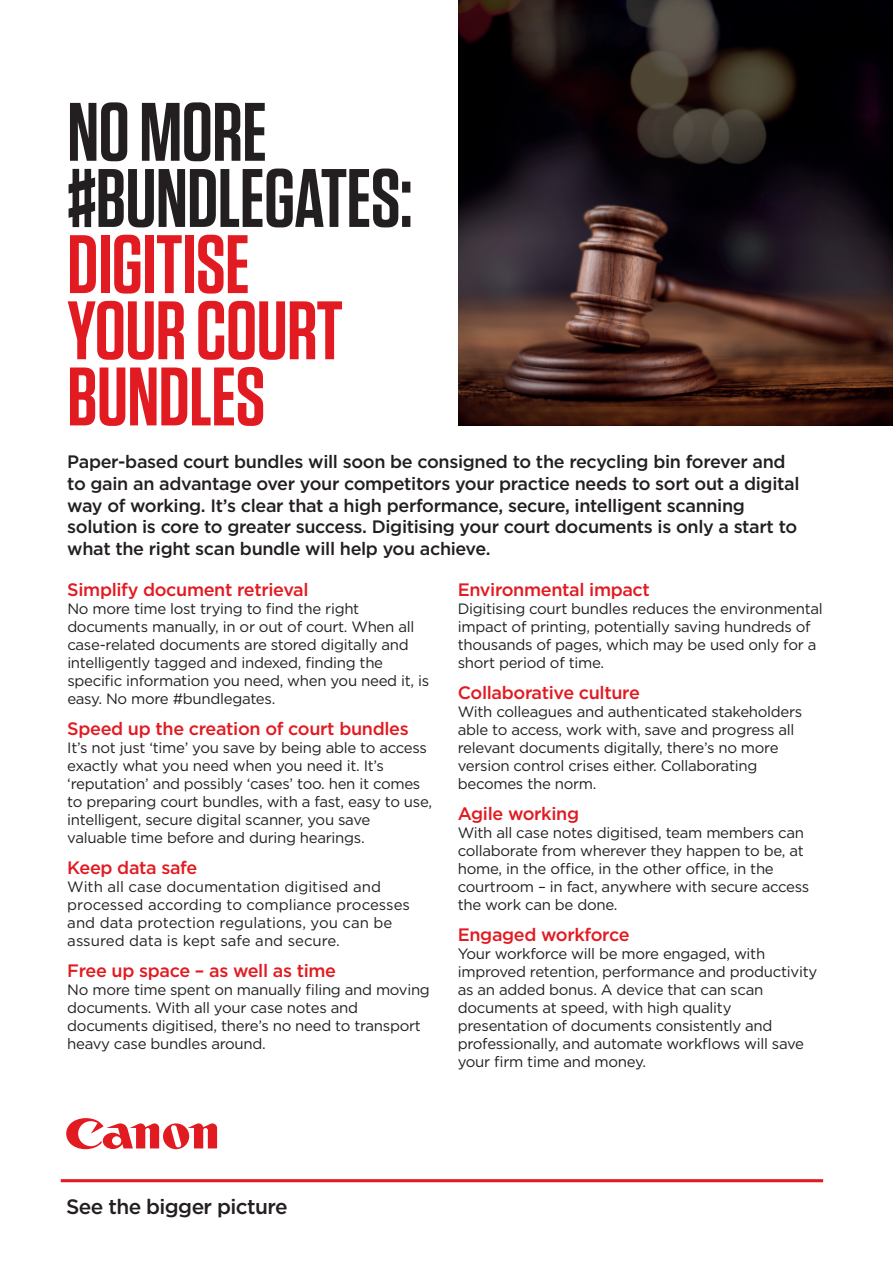
<style>
.page{position:relative;width:893px;height:1263px;background:#fff}
.page>*{position:absolute;margin:0;border:0;box-sizing:border-box;transform-origin:0 0}
.t1{font:600 82.65px/66.2px "Tungsten";letter-spacing:-.005em;color:#e21a21}
.t2{font:600 82.65px/66.2px "Tungsten";letter-spacing:-.005em;color:#231f20}
.t3{font:500 20.85px "Gotham";letter-spacing:-.03em;color:#231f20}
.t4{font:500 18px/21.6px "Gotham";letter-spacing:-.02em;color:#231f20}
.t5{font:500 18px "Gotham";letter-spacing:-.02em;color:#e21a21}
.t6{font:15px/18px "Gotham";letter-spacing:-.02em;color:#231f20}
.t7{font:15px/18px "Gotham";color:#231f20}
</style>
<div class="page">
<img style="left:458px;top:0;width:435px;height:426px">
<svg style="left:66px;top:1118px;width:151px;height:31px"></svg>
<hr style="left:61px;top:1179px;width:762px;height:3px;background:#e21a21">
<h1 class="t2" style="left:67px;top:101px;width:347px">NO MORE #BUNDLEGATES:</h1>
<h1 class="t1" style="left:67px;top:233px;width:277px">DIGITISE<br>YOUR COURT<br>BUNDLES</h1>
<p class="t4" style="left:67px;top:451px;width:734px">Paper-based court bundles will soon be consigned to the recycling bin forever and to gain an advantage over your competitors your practice needs to sort out a digital way of working. It’s clear that a high performance, secure, intelligent scanning solution is core to greater success. Digitising your court documents is only a start to what the right scan bundle will help you achieve.</p>
<p class="t5" style="left:67px;top:578px;width:243px">Simplify document retrieval</p>
<p class="t6" style="left:67px;top:599px;width:363px">No more time lost trying to find the right documents manually, in or out of court. When all case-related documents are stored digitally and intelligently tagged and indexed, finding the specific information you need, when you need it, is easy. No more #bundlegates.</p>
<p class="t5" style="left:67px;top:717px;width:343px">Speed up the creation of court bundles</p>
<p class="t6" style="left:67px;top:738px;width:366px">It’s not just ‘time’ you save by being able to access exactly what you need when you need it. It’s ‘reputation’ and possibly ‘cases’ too. hen it comes to preparing court bundles, with a fast, easy to use, intelligent, secure digital scanner, you save valuable time before and during hearings.</p>
<p class="t5" style="left:67px;top:855px;width:132px">Keep data safe</p>
<p class="t7" style="left:67px;top:877px;width:344px">With all case documentation digitised and processed according to compliance processes and data protection regulations, you can be assured data is kept safe and secure.</p>
<p class="t5" style="left:67px;top:958px;width:270px">Free up space – as well as time</p>
<p class="t6" style="left:67px;top:980px;width:364px">No more time spent on manually filing and moving documents. With all your case notes and documents digitised, there’s no need to transport heavy case bundles around.</p>
<p class="t5" style="left:458px;top:578px;width:194px">Environmental impact</p>
<p class="t6" style="left:458px;top:599px;width:367px">Digitising court bundles reduces the environmental impact of printing, potentially saving hundreds of thousands of pages, which may be used only for a short period of time.</p>
<p class="t5" style="left:458px;top:681px;width:184px">Collaborative culture</p>
<p class="t6" style="left:458px;top:702px;width:346px">With colleagues and authenticated stakeholders able to access, work with, save and progress all relevant documents digitally, there’s no more version control crises either. Collaborating becomes the norm.</p>
<p class="t5" style="left:458px;top:801px;width:123px">Agile working</p>
<p class="t6" style="left:458px;top:823px;width:353px">With all case notes digitised, team members can collaborate from wherever they happen to be, at home, in the office, in the other office, in the courtroom – in fact, anywhere with secure access the work can be done.</p>
<p class="t5" style="left:458px;top:922px;width:173px">Engaged workforce</p>
<p class="t6" style="left:458px;top:944px;width:361px">Your workforce will be more engaged, with improved retention, performance and productivity as an added bonus. A device that can scan documents at speed, with high quality presentation of documents consistently and professionally, and automate workflows will save your firm time and money.</p>
<h2 class="t3" style="left:66px;top:1192px;width:223px">See the bigger picture</h2>
</div>
